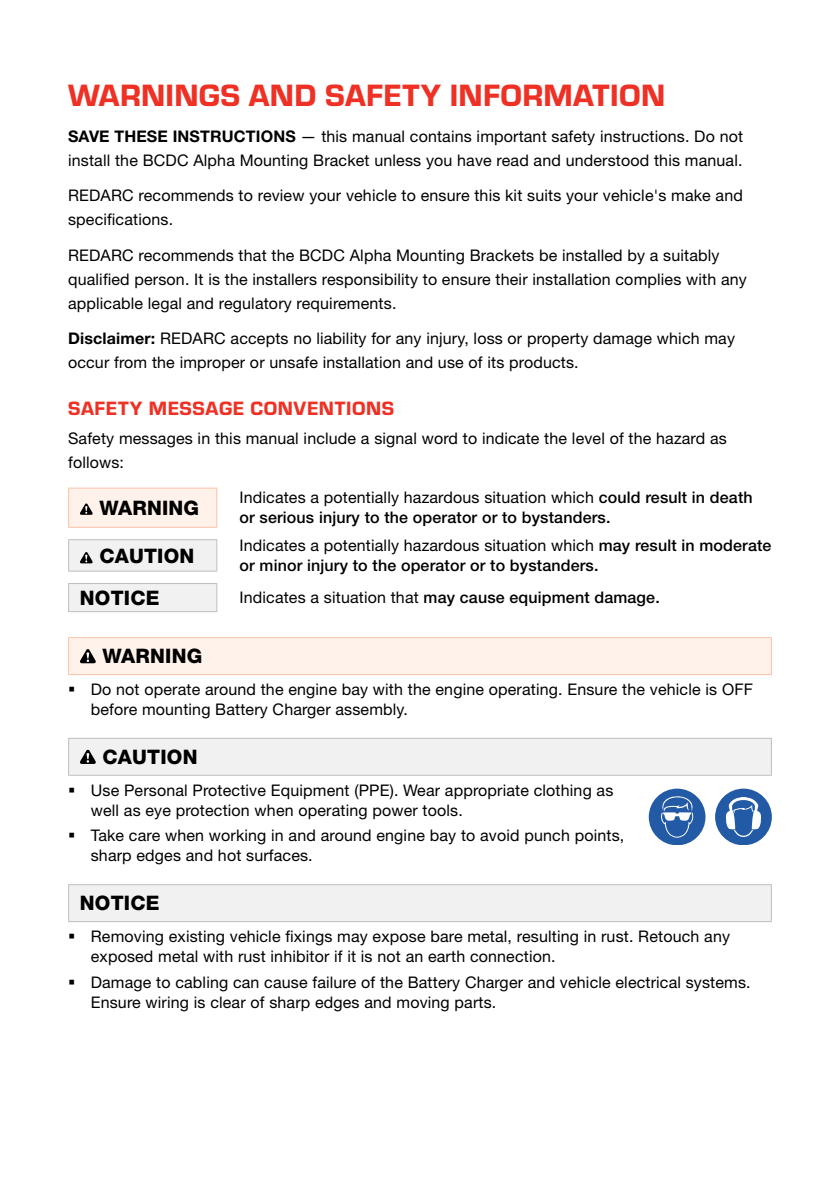
<style>
.page{position:relative;width:840px;height:1191px;background:#fff}
.page>*{position:absolute;margin:0;border:0;box-sizing:border-box;transform-origin:0 0}
.t1{font:32px "Eurostile Hea";letter-spacing:.01em;color:#ee3124}
.t2{font:800 20px "Helvetica Neue LT Std";letter-spacing:.01em;color:#000}
.t3{font:20px "Eurostile Hea";letter-spacing:.03em;color:#ee3124}
.t4{font:16px/24px "Helvetica Neue LT Std";letter-spacing:.01em;color:#000}
.t5{font:500 16px/20px "Helvetica Neue LT Std";letter-spacing:.01em;color:#000}
.s1{font-weight:700}
.s2{font-weight:400}
</style>
<div class="page">
<div style="left:69px;top:488px;width:148px;height:39px;background:#fff2eb"></div>
<hr style="left:68px;top:611px;width:149px;height:1px;background:#bcbec0">
<hr style="left:68px;top:487px;width:149px;height:1px;background:#fbc1a9">
<hr style="left:68px;top:488px;width:1px;height:39px;background:#fbc1a9">
<hr style="left:216px;top:488px;width:1px;height:39px;background:#fbc1a9">
<hr style="left:68px;top:527px;width:149px;height:1px;background:#fbc1a9">
<svg style="left:80px;top:503px;width:13px;height:12px"></svg>
<svg style="left:68px;top:539px;width:149px;height:72px"></svg>
<div style="left:69px;top:637px;width:702px;height:37px;background:#fff2eb"></div>
<hr style="left:68px;top:637px;width:703px;height:1px;background:#fbc1a9">
<hr style="left:68px;top:638px;width:1px;height:36px;background:#fbc1a9">
<hr style="left:770px;top:638px;width:1px;height:36px;background:#fbc1a9">
<hr style="left:68px;top:674px;width:703px;height:1px;background:#fbc1a9">
<svg style="left:80px;top:649px;width:16px;height:14px"></svg>
<div style="left:69px;top:738px;width:702px;height:37px;background:#f1f1f2"></div>
<hr style="left:68px;top:738px;width:703px;height:1px;background:#bcbec0">
<hr style="left:68px;top:739px;width:1px;height:36px;background:#bcbec0">
<hr style="left:770px;top:739px;width:1px;height:36px;background:#bcbec0">
<hr style="left:68px;top:775px;width:703px;height:1px;background:#bcbec0">
<svg style="left:80px;top:749px;width:16px;height:15px"></svg>
<div style="left:69px;top:884px;width:702px;height:37px;background:#f1f1f2"></div>
<hr style="left:68px;top:884px;width:703px;height:1px;background:#bcbec0">
<hr style="left:68px;top:885px;width:1px;height:36px;background:#bcbec0">
<hr style="left:770px;top:885px;width:1px;height:36px;background:#bcbec0">
<hr style="left:68px;top:921px;width:703px;height:1px;background:#bcbec0">
<div style="left:648px;top:788px;width:57px;height:57px;background:#235aa6;border-radius:50%"></div>
<svg style="left:658px;top:794px;width:37px;height:43px"></svg>
<div style="left:714px;top:788px;width:57px;height:57px;background:#235aa6;border-radius:50%"></div>
<svg style="left:725px;top:797px;width:36px;height:40px"></svg>
<h1 class="t1" style="left:68px;top:73px;width:598px">WARNINGS AND SAFETY INFORMATION</h1>
<p class="t4" style="left:68px;top:124px;width:676px"><span class="s1">SAVE THESE INSTRUCTIONS</span> — this manual contains important safety instructions. Do not install the BCDC Alpha Mounting Bracket unless you have read and understood this manual.</p>
<p class="t4" style="left:68px;top:183px;width:676px">REDARC recommends to review your vehicle to ensure this kit suits your vehicle's make and specifications.</p>
<p class="t4" style="left:68px;top:243px;width:679px">REDARC recommends that the BCDC Alpha Mounting Brackets be installed by a suitably qualified person. It is the installers responsibility to ensure their installation complies with any applicable legal and regulatory requirements.</p>
<p class="t4" style="left:68px;top:326px;width:668px"><span class="s1">Disclaimer:</span> REDARC accepts no liability for any injury, loss or property damage which may occur from the improper or unsafe installation and use of its products.</p>
<p class="t3" style="left:68px;top:394px;width:327px">SAFETY MESSAGE CONVENTIONS</p>
<p class="t4" style="left:68px;top:426px;width:660px">Safety messages in this manual include a signal word to indicate the level of the hazard as follows:</p>
<p class="t2" style="left:99px;top:496px;width:101px">WARNING</p>
<p class="t5" style="left:239px;top:487px;width:514px"><span class="s2">Indicates a potentially hazardous situation which</span> could result in death or serious injury to the operator or to bystanders.</p>
<p class="t2" style="left:99px;top:543px;width:96px">CAUTION</p>
<p class="t5" style="left:239px;top:535px;width:533px"><span class="s2">Indicates a potentially hazardous situation which</span> may result in moderate or minor injury to the operator or to bystanders.</p>
<p class="t2" style="left:80px;top:585px;width:81px">NOTICE</p>
<p class="t5" style="left:239px;top:587px;width:421px"><span class="s2">Indicates a situation that</span> may cause equipment damage.</p>
<p class="t2" style="left:102px;top:644px;width:101px">WARNING</p>
<p class="t4" style="left:91px;top:679px;width:663px;line-height:20px">Do not operate around the engine bay with the engine operating. Ensure the vehicle is OFF before mounting Battery Charger assembly.</p>
<p class="t2" style="left:102px;top:745px;width:96px">CAUTION</p>
<p class="t4" style="left:91px;top:780px;width:524px;line-height:20px">Use Personal Protective Equipment (PPE). Wear appropriate clothing as well as eye protection when operating power tools.</p>
<p class="t4" style="left:91px;top:825px;width:534px;line-height:20px">Take care when working in and around engine bay to avoid punch points, sharp edges and hot surfaces.</p>
<p class="t2" style="left:80px;top:891px;width:81px">NOTICE</p>
<p class="t4" style="left:91px;top:926px;width:640px;line-height:20px">Removing existing vehicle fixings may expose bare metal, resulting in rust. Retouch any exposed metal with rust inhibitor if it is not an earth connection.</p>
<p class="t4" style="left:91px;top:972px;width:661px;line-height:20px">Damage to cabling can cause failure of the Battery Charger and vehicle electrical systems.<br>Ensure wiring is clear of sharp edges and moving parts.</p>
</div>
